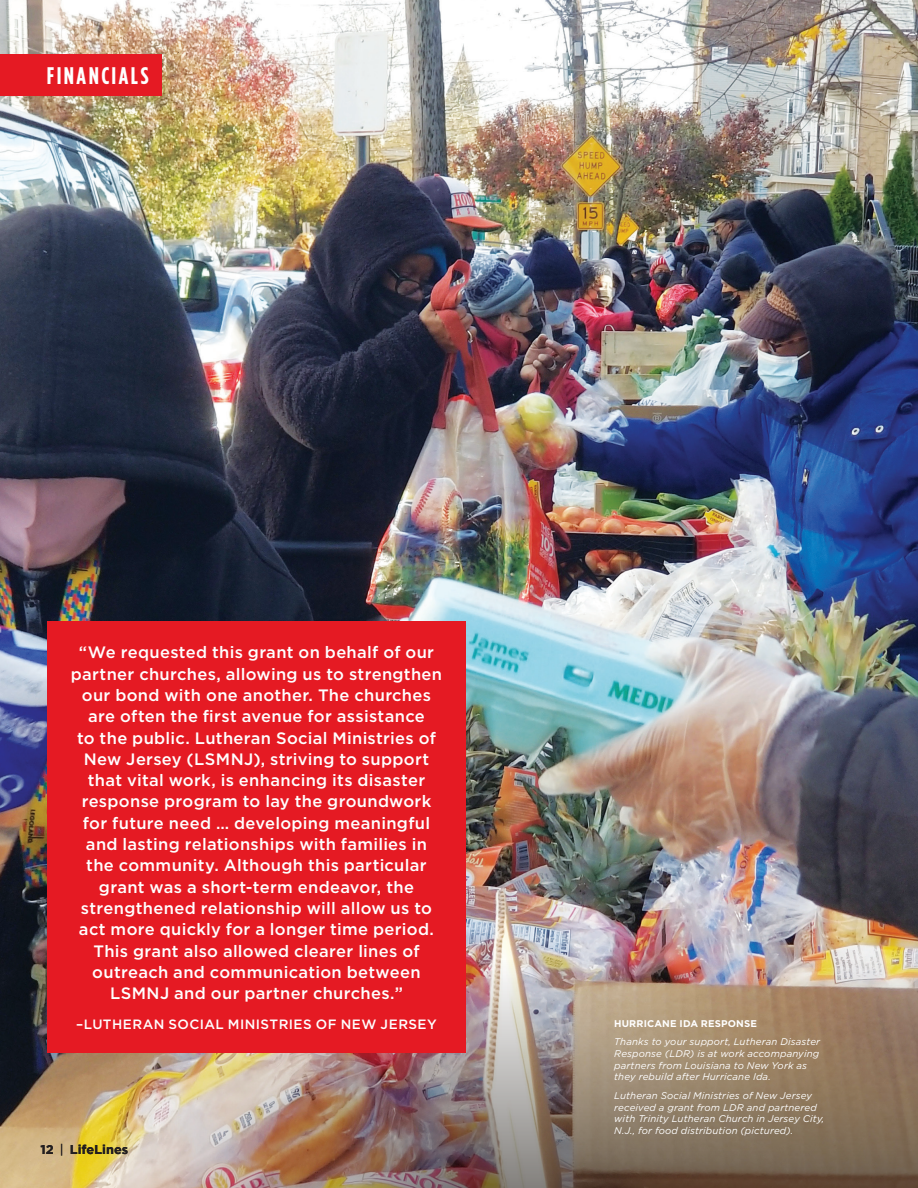
<style>
.page{position:relative;width:918px;height:1188px;background:#fff}
.page>*{position:absolute;margin:0;border:0;box-sizing:border-box;transform-origin:0 0}
.t1{font:700 24px "Gotham Condensed";letter-spacing:.105em;color:#fff}
.t2{font:500 16.5px/21.3px "Gotham";letter-spacing:.02em;color:#fff;text-align:center}
.t3{font:500 13.5px "Gotham";letter-spacing:.035em;color:#fff}
.t4{font:700 12.75px "Gotham";color:#231f20}
.t5{font:italic 9.75px/11.7px "Gotham";letter-spacing:.015em;color:#fff}
.t6{font:700 9.75px "Gotham";letter-spacing:.015em;color:#fff}
.s1{font-weight:400}
</style>
<div class="page">
<img style="left:0;top:0;width:918px;height:958px">
<img style="left:0;top:958px;width:918px;height:230px">
<div style="left:0;top:54px;width:162px;height:42px;background:#e51a23"></div>
<div style="left:47px;top:621px;width:419px;height:432px;background:#e51a23"></div>
<h1 class="t1" style="left:47px;top:62px;width:103px">FINANCIALS</h1>
<p class="t2" style="left:71px;top:642px;width:373px">“We requested this grant on behalf of our partner churches, allowing us to strengthen our bond with one another. The churches are often the first avenue for assistance<br>to the public. Lutheran Social Ministries of New Jersey (LSMNJ), striving to support that vital work, is enhancing its disaster response program to lay the groundwork for future need … developing meaningful and lasting relationships with families in the community. Although this particular grant was a short-term endeavor, the strengthened relationship will allow us to act more quickly for a longer time period.<br>This grant also allowed clearer lines of outreach and communication between LSMNJ and our partner churches.”</p>
<p class="t3" style="left:76px;top:1015px;width:362px">–LUTHERAN SOCIAL MINISTRIES OF NEW JERSEY</p>
<p class="t4" style="left:40px;top:1142px;width:89px">12 <span class="s1">|</span> LifeLines</p>
<p class="t6" style="left:614px;top:1017px;width:144px">HURRICANE IDA RESPONSE</p>
<p class="t5" style="left:614px;top:1036px;width:207px">Thanks to your support, Lutheran Disaster Response (LDR) is at work accompanying partners from Louisiana to New York as they rebuild after Hurricane Ida.</p>
<p class="t5" style="left:614px;top:1089px;width:212px">Lutheran Social Ministries of New Jersey received a grant from LDR and partnered with Trinity Lutheran Church in Jersey City, N.J., for food distribution (pictured).</p>
</div>
